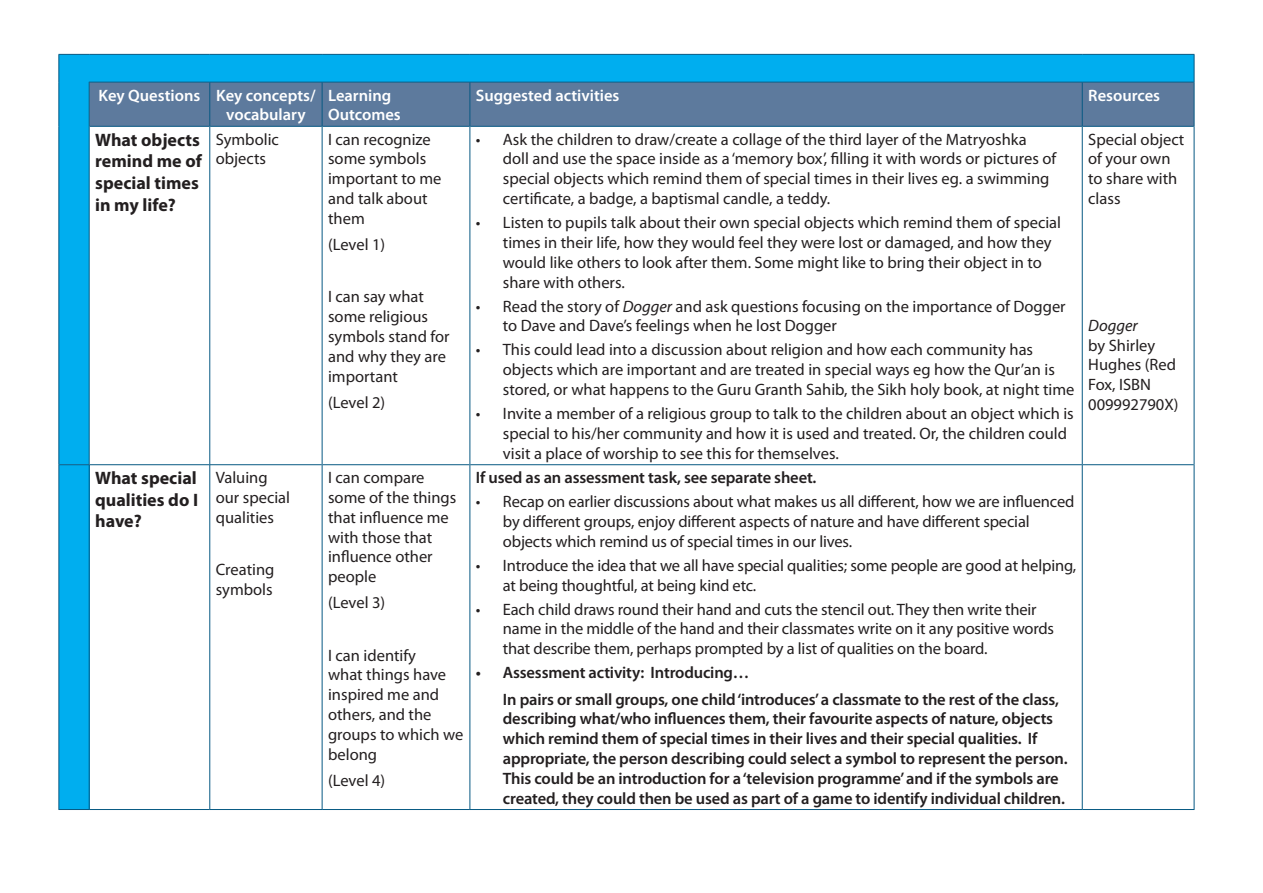
<style>
.page{position:relative;width:1263px;height:893px;background:#fff}
.page>*{position:absolute;margin:0;border:0;box-sizing:border-box;transform-origin:0 0}
.bold_12_unit_title{font:700 18px/21.6px "Myriad Pro";color:#231f20}
._11_bullet{font:16.5px/19.8px "Myriad Pro";color:#231f20}
.body_11{font:600 16.5px/19.8px "Myriad Pro";letter-spacing:-.01em;color:#231f20}
.body_11-2{font:16.5px/19.8px "Myriad Pro";color:#231f20}
._11_semi_bold_white{font:600 16.5px/19.8px "Myriad Pro";color:#fff;text-align:center}
._11_bullet-2{font:600 16.5px "Myriad Pro";letter-spacing:-.01em;color:#231f20}
.s1{font-style:italic}
</style>
<div class="page">
<svg style="left:59px;top:55px;width:1135px;height:409px"></svg>
<div style="left:90px;top:83px;width:1104px;height:43px;background:#5d7a9d"></div>
<div style="left:59px;top:465px;width:30px;height:344px;background:#00aeef"></div>
<hr style="left:90px;top:126px;width:119px;height:1px;background:#075983">
<hr style="left:210px;top:126px;width:112px;height:1px;background:#075983">
<hr style="left:322px;top:126px;width:147px;height:1px;background:#075983">
<hr style="left:470px;top:126px;width:612px;height:1px;background:#075983">
<hr style="left:1083px;top:126px;width:111px;height:1px;background:#075983">
<hr style="left:210px;top:464px;width:112px;height:1px;background:#075983">
<hr style="left:322px;top:464px;width:147px;height:1px;background:#075983">
<hr style="left:470px;top:464px;width:612px;height:1px;background:#075983">
<hr style="left:1083px;top:464px;width:111px;height:1px;background:#075983">
<hr style="left:210px;top:809px;width:112px;height:1px;background:#075983">
<hr style="left:322px;top:809px;width:148px;height:1px;background:#075983">
<hr style="left:470px;top:809px;width:612px;height:1px;background:#075983">
<hr style="left:1082px;top:809px;width:112px;height:1px;background:#075983">
<hr style="left:58px;top:82px;width:1px;height:44px;background:#075983">
<hr style="left:89px;top:82px;width:1px;height:44px;background:#075983">
<hr style="left:58px;top:126px;width:1px;height:339px;background:#075983">
<hr style="left:89px;top:126px;width:1px;height:338px;background:#075983">
<hr style="left:58px;top:465px;width:1px;height:344px;background:#075983">
<hr style="left:89px;top:465px;width:1px;height:344px;background:#075983">
<svg style="left:58px;top:55px;width:1px;height:27px"></svg>
<hr style="left:89px;top:82px;width:121px;height:1px;background:#075983">
<hr style="left:210px;top:82px;width:112px;height:1px;background:#075983">
<hr style="left:322px;top:82px;width:148px;height:1px;background:#075983">
<hr style="left:470px;top:82px;width:612px;height:1px;background:#075983">
<hr style="left:1082px;top:82px;width:112px;height:1px;background:#075983">
<hr style="left:209px;top:82px;width:1px;height:44px;background:#075983">
<hr style="left:322px;top:82px;width:1px;height:44px;background:#075983">
<hr style="left:469px;top:82px;width:1px;height:44px;background:#075983">
<hr style="left:1082px;top:82px;width:1px;height:44px;background:#075983">
<hr style="left:1194px;top:82px;width:1px;height:44px;background:#075983">
<hr style="left:209px;top:126px;width:1px;height:338px;background:#075983">
<hr style="left:322px;top:126px;width:1px;height:339px;background:#075983">
<hr style="left:469px;top:126px;width:1px;height:339px;background:#075983">
<hr style="left:1082px;top:126px;width:1px;height:339px;background:#075983">
<hr style="left:1194px;top:126px;width:1px;height:339px;background:#075983">
<hr style="left:209px;top:465px;width:1px;height:344px;background:#075983">
<hr style="left:322px;top:465px;width:1px;height:344px;background:#075983">
<hr style="left:469px;top:465px;width:1px;height:344px;background:#075983">
<hr style="left:1082px;top:465px;width:1px;height:344px;background:#075983">
<hr style="left:1194px;top:465px;width:1px;height:344px;background:#075983">
<hr style="left:59px;top:464px;width:30px;height:1px;background:#075983">
<hr style="left:89px;top:464px;width:121px;height:1px;background:#075983">
<hr style="left:58px;top:809px;width:31px;height:1px;background:#075983">
<hr style="left:89px;top:809px;width:121px;height:1px;background:#075983">
<svg style="left:1194px;top:55px;width:1px;height:27px"></svg>
<hr style="left:58px;top:54px;width:31px;height:1px;background:#075983">
<hr style="left:89px;top:54px;width:121px;height:1px;background:#075983">
<hr style="left:210px;top:54px;width:112px;height:1px;background:#075983">
<hr style="left:322px;top:54px;width:148px;height:1px;background:#075983">
<hr style="left:470px;top:54px;width:612px;height:1px;background:#075983">
<hr style="left:1082px;top:54px;width:112px;height:1px;background:#075983">
<p class="_11_semi_bold_white" style="left:99px;top:85px;width:103px">Key Questions</p>
<p class="_11_semi_bold_white" style="left:216px;top:85px;width:101px">Key concepts/ vocabulary</p>
<p class="_11_semi_bold_white" style="left:328px;top:85px;width:74px;text-align:left">Learning<br>Outcomes</p>
<p class="_11_semi_bold_white" style="left:476px;top:85px;width:145px">Suggested activities</p>
<p class="_11_semi_bold_white" style="left:1088px;top:85px;width:73px">Resources</p>
<p class="bold_12_unit_title" style="left:95px;top:128px;width:108px">What objects remind me of special times in my life?</p>
<p class="body_11-2" style="left:216px;top:129px;width:65px">Symbolic objects</p>
<p class="body_11-2" style="left:328px;top:129px;width:115px">I can recognize some symbols important to me and talk about them</p>
<p class="body_11-2" style="left:328px;top:234px;width:59px">(Level 1)</p>
<p class="body_11-2" style="left:328px;top:287px;width:123px">I can say what some religious symbols stand for and why they are important</p>
<p class="body_11-2" style="left:328px;top:392px;width:59px">(Level 2)</p>
<p class="_11_bullet" style="left:503px;top:129px;width:555px;text-indent:-27px">• Ask the children to draw/create a collage of the third layer of the Matryoshka doll and use the space inside as a ‘memory box’, filling it with words or pictures of special objects which remind them of special times in their lives eg. a swimming certificate, a badge, a baptismal candle, a teddy.</p>
<p class="_11_bullet" style="left:503px;top:212px;width:560px;text-indent:-27px">• Listen to pupils talk about their own special objects which remind them of special times in their life, how they would feel they were lost or damaged, and how they would like others to look after them. Some might like to bring their object in to share with others.</p>
<p class="_11_bullet" style="left:503px;top:296px;width:564px;text-indent:-27px">• Read the story of <span class="s1">Dogger</span> and ask questions focusing on the importance of Dogger to Dave and Dave’s feelings when he lost Dogger</p>
<p class="_11_bullet" style="left:503px;top:340px;width:573px;text-indent:-27px">• This could lead into a discussion about religion and how each community has objects which are important and are treated in special ways eg how the Qur’an is stored, or what happens to the Guru Granth Sahib, the Sikh holy book, at night time</p>
<p class="_11_bullet" style="left:503px;top:403px;width:572px;text-indent:-27px">• Invite a member of a religious group to talk to the children about an object which is special to his/her community and how it is used and treated. Or, the children could visit a place of worship to see this for themselves.</p>
<p class="body_11-2" style="left:1088px;top:129px;width:98px">Special object of your own to share with class</p>
<p class="body_11-2" style="left:1088px;top:315px;width:92px"><span class="s1">Dogger<br></span>by Shirley<br>Hughes (Red<br>Fox, ISBN<br>009992790X)</p>
<p class="bold_12_unit_title" style="left:95px;top:467px;width:104px;text-align:justify">What special qualities do I have?</p>
<p class="body_11-2" style="left:216px;top:467px;width:76px">Valuing our special qualities</p>
<p class="body_11-2" style="left:216px;top:559px;width:60px">Creating symbols</p>
<p class="body_11-2" style="left:328px;top:467px;width:130px">I can compare some of the things that influence me with those that influence other people</p>
<p class="body_11-2" style="left:328px;top:593px;width:59px">(Level 3)</p>
<p class="body_11-2" style="left:328px;top:645px;width:137px">I can identify<br>what things have inspired me and others, and the groups to which we belong</p>
<p class="body_11-2" style="left:328px;top:770px;width:59px">(Level 4)</p>
<p class="body_11" style="left:476px;top:467px;width:342px">If used as an assessment task, see separate sheet.</p>
<p class="_11_bullet" style="left:503px;top:491px;width:573px;text-indent:-27px">• Recap on earlier discussions about what makes us all different, how we are influenced by different groups, enjoy different aspects of nature and have different special objects which remind us of special times in our lives.</p>
<p class="_11_bullet" style="left:503px;top:555px;width:575px;text-indent:-27px">• Introduce the idea that we all have special qualities; some people are good at helping, at being thoughtful, at being kind etc.</p>
<p class="_11_bullet" style="left:503px;top:599px;width:553px;text-indent:-27px">• Each child draws round their hand and cuts the stencil out. They then write their name in the middle of the hand and their classmates write on it any positive words that describe them, perhaps prompted by a list of qualities on the board.</p>
<p class="_11_bullet-2" style="left:476px;top:662px;width:275px">• Assessment activity: Introducing…</p>
<p class="body_11" style="left:503px;top:689px;width:566px">In pairs or small groups, one child ‘introduces’ a classmate to the rest of the class, describing what/who influences them, their favourite aspects of nature, objects which remind them of special times in their lives and their special qualities. If appropriate, the person describing could select a symbol to represent the person.<br>This could be an introduction for a ‘television programme’ and if the symbols are created, they could then be used as part of a game to identify individual children.</p>
</div>
